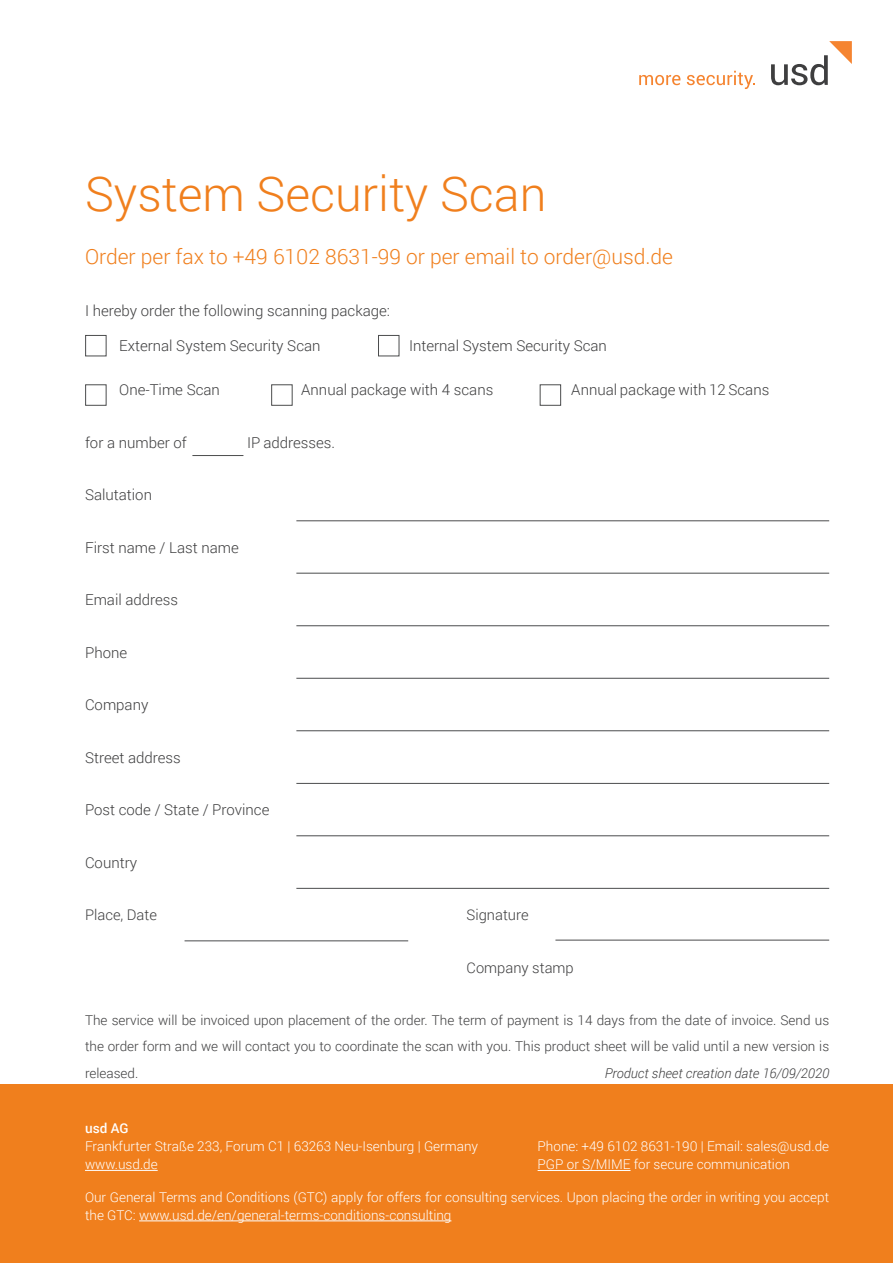
<style>
.page{position:relative;width:893px;height:1263px;background:#fff}
.page>*{position:absolute;margin:0;border:0;box-sizing:border-box;transform-origin:0 0}
.t1{font:300 48px "Roboto";color:#f07f1d}
.t2{font:300 21px "Roboto";color:#f07f1d}
.t3{font:300 15px "Roboto";color:#3e3e3f}
.t4{font:300 14.7px "Roboto";color:#3e3e3f}
.t5{font:300 13.5px/18px "Roboto";color:#fff}
.t6{font:300 13.5px/26.2px "Roboto";color:#3e3e3f;text-align:justify}
.t7{font:italic 300 13.5px "Roboto";color:#3e3e3f}
.t8{font:500 13.5px "Roboto";color:#fff}
</style>
<div class="page">
<svg style="left:771px;top:41px;width:81px;height:44px"></svg>
<svg style="left:639px;top:75px;width:41px;height:10px"></svg>
<svg style="left:687px;top:71px;width:68px;height:18px"></svg>
<hr style="left:185px;top:940px;width:223px;height:1px;background:#4b4c4d">
<hr style="left:296px;top:573px;width:533px;height:1px;background:#4b4c4d">
<hr style="left:296px;top:520px;width:533px;height:1px;background:#4b4c4d">
<hr style="left:296px;top:625px;width:533px;height:1px;background:#4b4c4d">
<hr style="left:296px;top:678px;width:533px;height:1px;background:#4b4c4d">
<hr style="left:296px;top:730px;width:533px;height:1px;background:#4b4c4d">
<hr style="left:296px;top:783px;width:533px;height:1px;background:#4b4c4d">
<hr style="left:296px;top:835px;width:533px;height:1px;background:#4b4c4d">
<hr style="left:296px;top:888px;width:533px;height:1px;background:#4b4c4d">
<hr style="left:555px;top:940px;width:274px;height:1px;background:#4b4c4d">
<div style="left:85px;top:384px;width:21px;height:22px;border:1px solid #4b4c4d"></div>
<div style="left:271px;top:384px;width:22px;height:22px;border:1px solid #4b4c4d"></div>
<div style="left:540px;top:384px;width:21px;height:22px;border:1px solid #4b4c4d"></div>
<div style="left:85px;top:335px;width:21px;height:21px;border:1px solid #4b4c4d"></div>
<div style="left:378px;top:335px;width:21px;height:21px;border:1px solid #4b4c4d"></div>
<hr style="left:192px;top:455px;width:51px;height:1px;background:#4b4c4d">
<div style="left:0;top:1084px;width:893px;height:179px;background:#f07f1d"></div>
<hr style="left:85px;top:1170px;width:73px;height:1px;background:#fff">
<hr style="left:538px;top:1170px;width:92px;height:1px;background:#fff">
<hr style="left:139px;top:1220px;width:312px;height:1px;background:#fff">
<p class="t1" style="left:85px;top:161px;width:463px">System Security Scan</p>
<p class="t2" style="left:85px;top:242px;width:589px">Order per fax to +49 6102 8631-99 or per email to order@usd.de</p>
<p class="t3" style="left:85px;top:300px;width:306px">I hereby order the following scanning package:</p>
<p class="t3" style="left:119px;top:335px;width:203px">External System Security Scan</p>
<p class="t3" style="left:409px;top:335px;width:199px">Internal System Security Scan</p>
<p class="t3" style="left:119px;top:379px;width:102px">One-Time Scan</p>
<p class="t3" style="left:301px;top:379px;width:194px">Annual package with 4 scans</p>
<p class="t3" style="left:571px;top:379px;width:200px">Annual package with 12 Scans</p>
<p class="t3" style="left:85px;top:432px;width:103px">for a number of</p>
<p class="t3" style="left:247px;top:432px;width:90px">IP addresses.</p>
<p class="t3" style="left:85px;top:484px;width:68px">Salutation</p>
<p class="t3" style="left:85px;top:537px;width:155px">First name / Last name</p>
<p class="t3" style="left:85px;top:589px;width:95px">Email address</p>
<p class="t3" style="left:85px;top:642px;width:44px">Phone</p>
<p class="t3" style="left:85px;top:694px;width:65px">Company</p>
<p class="t3" style="left:85px;top:747px;width:97px">Street address</p>
<p class="t3" style="left:85px;top:799px;width:186px">Post code / State / Province</p>
<p class="t3" style="left:85px;top:852px;width:54px">Country</p>
<p class="t4" style="left:85px;top:905px;width:73px">Place, Date</p>
<p class="t4" style="left:467px;top:905px;width:63px">Signature</p>
<p class="t4" style="left:467px;top:957px;width:109px">Company stamp</p>
<p class="t6" style="left:85px;top:1007px;width:746px">The service will be invoiced upon placement of the order. The term of payment is 14 days from the date of invoice. Send us the order form and we will contact you to coordinate the scan with you. This product sheet will be valid until a new version is released.</p>
<p class="t7" style="left:605px;top:1063px;width:226px">Product sheet creation date 16/09/2020</p>
<p class="t8" style="left:85px;top:1119px;width:45px">usd AG</p>
<p class="t5" style="left:85px;top:1137px;width:395px">Frankfurter Straße 233, Forum C1 | 63263 Neu-Isenburg | Germany</p>
<p class="t5" style="left:85px;top:1155px;width:74px">www.usd.de</p>
<p class="t5" style="left:538px;top:1137px;width:293px">Phone: +49 6102 8631-190 | Email: sales@usd.de</p>
<p class="t5" style="left:538px;top:1155px;width:254px">PGP or S/MIME for secure communication</p>
<p class="t5" style="left:85px;top:1188px;width:746px">Our General Terms and Conditions (GTC) apply for offers for consulting services. Upon placing the order in writing you accept the GTC: www.usd.de/en/general-terms-conditions-consulting</p>
</div>
